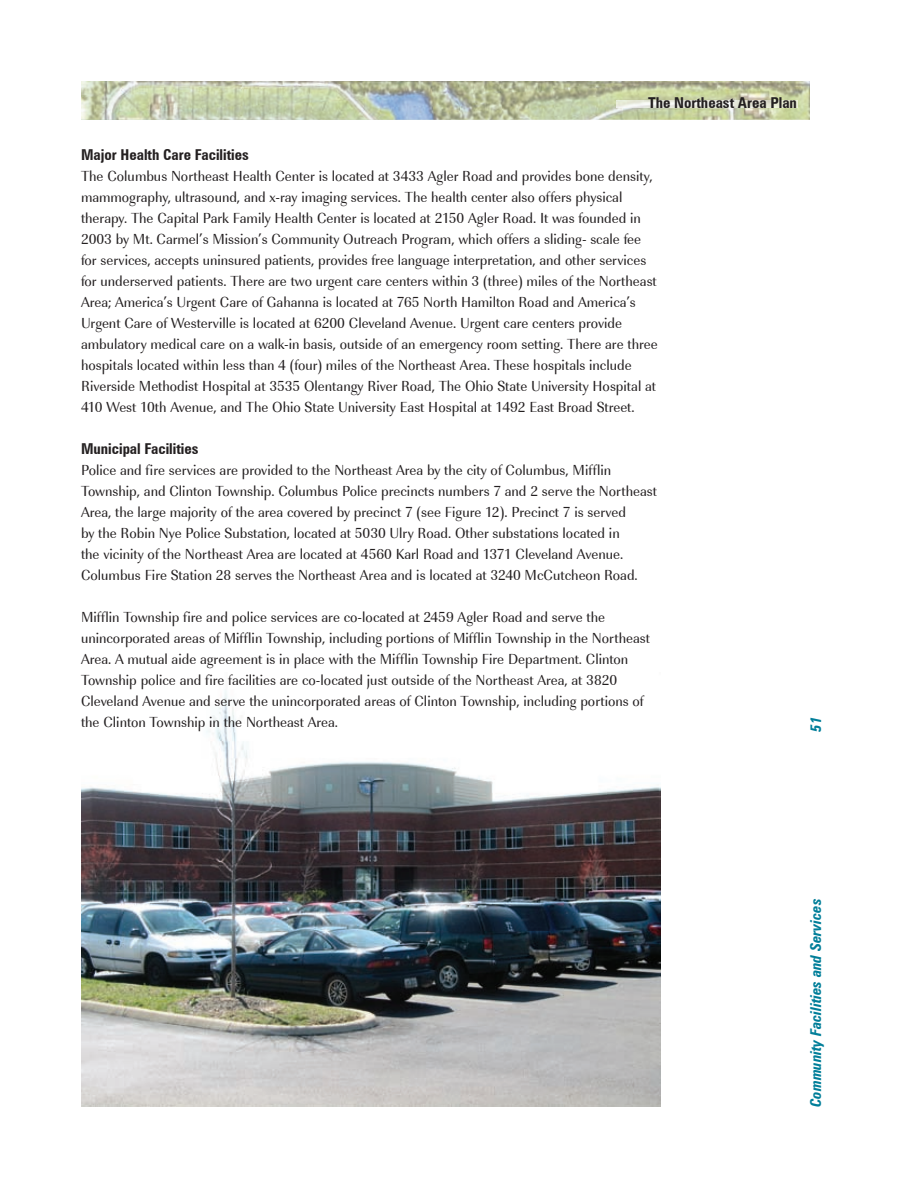
<style>
.page{position:relative;width:918px;height:1188px;background:#fff}
.page>*{position:absolute;margin:0;border:0;box-sizing:border-box;transform-origin:0 0}
.t1{font:15px/21px "URW Imperial T Regu Narr";color:#231f20}
.t2{font:700 condensed 15px "Zurich BT";color:#231f20}
.t3{font:italic 700 condensed 15px "Zurich BT";color:#007e99}
</style>
<div class="page">
<img style="left:81px;top:81px;width:729px;height:39px">
<img style="left:617px;top:101px;width:180px;height:7px">
<img style="left:81px;top:690px;width:580px;height:417px">
<p class="t2" style="left:648px;top:94px;width:150px">The Northeast Area Plan</p>
<p class="t2" style="left:81px;top:145px;width:169px">Major Health Care Facilities</p>
<p class="t1" style="left:81px;top:166px;width:578px">The Columbus Northeast Health Center is located at 3433 Agler Road and provides bone density, mammography, ultrasound, and x-ray imaging services. The health center also offers physical therapy. The Capital Park Family Health Center is located at 2150 Agler Road. It was founded in 2003 by Mt. Carmel’s Mission’s Community Outreach Program, which offers a sliding- scale fee for services, accepts uninsured patients, provides free language interpretation, and other services for underserved patients. There are two urgent care centers within 3 (three) miles of the Northeast Area; America’s Urgent Care of Gahanna is located at 765 North Hamilton Road and America’s Urgent Care of Westerville is located at 6200 Cleveland Avenue. Urgent care centers provide ambulatory medical care on a walk-in basis, outside of an emergency room setting. There are three hospitals located within less than 4 (four) miles of the Northeast Area. These hospitals include Riverside Methodist Hospital at 3535 Olentangy River Road, The Ohio State University Hospital at 410 West 10th Avenue, and The Ohio State University East Hospital at 1492 East Broad Street.</p>
<p class="t2" style="left:81px;top:439px;width:119px">Municipal Facilities</p>
<p class="t1" style="left:81px;top:460px;width:577px">Police and fire services are provided to the Northeast Area by the city of Columbus, Mifflin Township, and Clinton Township. Columbus Police precincts numbers 7 and 2 serve the Northeast Area, the large majority of the area covered by precinct 7 (see Figure 12). Precinct 7 is served<br>by the Robin Nye Police Substation, located at 5030 Ulry Road. Other substations located in<br>the vicinity of the Northeast Area are located at 4560 Karl Road and 1371 Cleveland Avenue.<br>Columbus Fire Station 28 serves the Northeast Area and is located at 3240 McCutcheon Road.</p>
<p class="t1" style="left:81px;top:607px;width:570px">Mifflin Township fire and police services are co-located at 2459 Agler Road and serve the unincorporated areas of Mifflin Township, including portions of Mifflin Township in the Northeast Area. A mutual aide agreement is in place with the Mifflin Township Fire Department. Clinton Township police and fire facilities are co-located just outside of the Northeast Area, at 3820<br>Cleveland Avenue and serve the unincorporated areas of Clinton Township, including portions of the Clinton Township in the Northeast Area.</p>
<p class="t3" style="left:807px;top:732px;width:16px;rotate:-90deg">51</p>
<p class="t3" style="left:807px;top:1107px;width:210px;rotate:-90deg">Community Facilities and Services</p>
</div>
